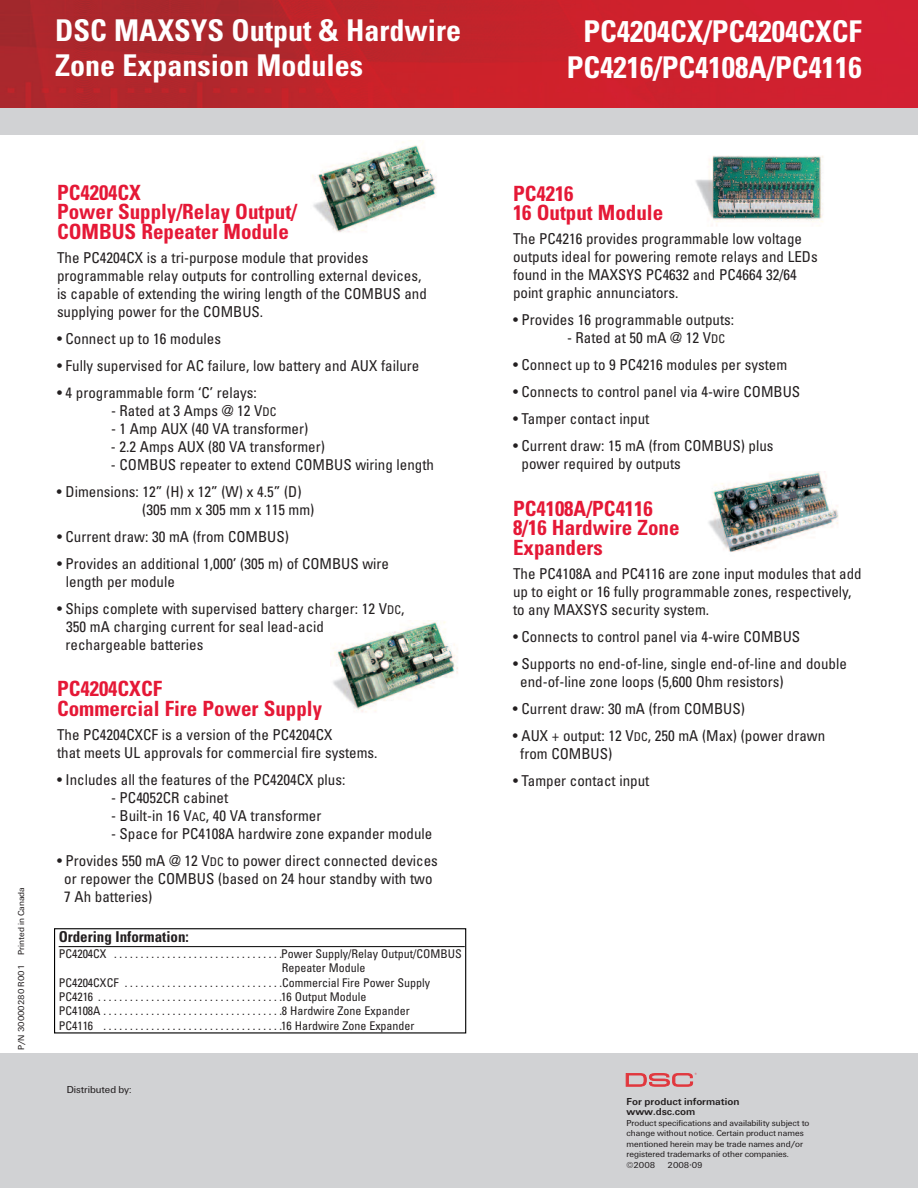
<style>
.page{position:relative;width:918px;height:1188px;background:#fff}
.page>*{position:absolute;margin:0;border:0;box-sizing:border-box;transform-origin:0 0}
.t1{font:700 condensed 30px/34.5px "Univers";color:#fff}
.t2{font:700 condensed 21px/19.5px "Univers";color:#e51836}
.t3{font:condensed 15px/18px "Univers";color:#231f20}
.t4{font:700 condensed 15px "Univers";color:#231f20}
.t5{font:condensed 12px/14.4px "Univers";color:#231f20}
.t6{font:700 10.5px/10.5px "U65 Univers";color:#231f20}
.t7{font:10.5px "U55 Univers";color:#231f20}
.t8{font:9px/10.5px "U55 Univers";color:#231f20}
.s1{font-size:12px}
</style>
<div class="page">
<img style="left:332px;top:621px;width:126px;height:91px">
<img style="left:312px;top:142px;width:125px;height:90px">
<img style="left:0;top:0;width:918px;height:108px">
<div style="left:0;top:108px;width:918px;height:27px;background:#d1d2d4"></div>
<div style="left:0;top:1054px;width:918px;height:134px;background:#d1d2d4"></div>
<svg style="left:626px;top:1073px;width:71px;height:14px"></svg>
<div style="left:54px;top:928px;width:412px;height:106px;border:1px solid #000"></div>
<hr style="left:59px;top:946px;width:406px;height:1px;background:#000">
<img style="left:695px;top:155px;width:128px;height:71px">
<img style="left:708px;top:471px;width:131px;height:81px">
<h1 class="t1" style="left:55px;top:16px;width:408px">DSC MAXSYS Output &amp; Hardwire<br>Zone Expansion Modules</h1>
<h1 class="t1" style="left:567px;top:16px;width:296px;line-height:36px;text-align:center">PC4204CX/PC4204CXCF<br>PC4216/PC4108A/PC4116</h1>
<p class="t8" style="left:17px;top:1050px;width:165px;rotate:-90deg">P/N 30000280 R001 Printed in Canada</p>
<h2 class="t2" style="left:57px;top:184px;width:242px">PC4204CX<br>Power Supply/Relay Output/<br>COMBUS Repeater Module</h2>
<p class="t3" style="left:57px;top:250px;width:371px">The PC4204CX is a tri-purpose module that provides programmable relay outputs for controlling external devices, is capable of extending the wiring length of the COMBUS and supplying power for the COMBUS.</p>
<p class="t3" style="left:57px;top:331px;width:166px">• Connect up to 16 modules</p>
<p class="t3" style="left:57px;top:358px;width:364px">• Fully supervised for AC failure, low battery and AUX failure</p>
<p class="t3" style="left:57px;top:385px;width:201px">• 4 programmable form ‘C’ relays:</p>
<p class="t3" style="left:111px;top:403px;width:167px">- Rated at 3 Amps @ 12 V<span class="s1">DC</span></p>
<p class="t3" style="left:111px;top:421px;width:199px">- 1 Amp AUX (40 VA transformer)</p>
<p class="t3" style="left:111px;top:439px;width:215px">- 2.2 Amps AUX (80 VA transformer)</p>
<p class="t3" style="left:111px;top:457px;width:325px">- COMBUS repeater to extend COMBUS wiring length</p>
<p class="t3" style="left:142px;top:484px;width:174px;text-indent:-85px">• Dimensions: 12” (H) x 12” (W) x 4.5” (D) (305 mm x 305 mm x 115 mm)</p>
<p class="t3" style="left:57px;top:529px;width:233px">• Current draw: 30 mA (from COMBUS)</p>
<p class="t3" style="left:66px;top:556px;width:325px;text-indent:-9px">• Provides an additional 1,000’ (305 m) of COMBUS wire length per module</p>
<p class="t3" style="left:66px;top:601px;width:340px;text-indent:-9px">• Ships complete with supervised battery charger: 12 V<span class="s1">DC</span>,<br>350 mA charging current for seal lead-acid rechargeable batteries</p>
<h2 class="t2" style="left:57px;top:681px;width:267px">PC4204CXCF<br>Commercial Fire Power Supply</h2>
<p class="t3" style="left:57px;top:727px;width:322px">The PC4204CXCF is a version of the PC4204CX<br>that meets UL approvals for commercial fire systems.</p>
<p class="t3" style="left:57px;top:772px;width:290px">• Includes all the features of the PC4204CX plus:</p>
<p class="t3" style="left:111px;top:790px;width:119px">- PC4052CR cabinet</p>
<p class="t3" style="left:111px;top:808px;width:212px">- Built-in 16 V<span class="s1">AC</span>, 40 VA transformer</p>
<p class="t3" style="left:111px;top:826px;width:323px">- Space for PC4108A hardwire zone expander module</p>
<p class="t3" style="left:64px;top:853px;width:375px;text-indent:-7px">• Provides 550 mA @ 12 V<span class="s1">DC</span> to power direct connected devices or repower the COMBUS (based on 24 hour standby with two<br>7 Ah batteries)</p>
<p class="t4" style="left:59px;top:931px;width:132px">Ordering Information:</p>
<p class="t5" style="left:59px;top:947px;width:405px">PC4204CX . . . . . . . . . . . . . . . . . . . . . . . . . . . . . . . .Power Supply/Relay Output/COMBUS</p>
<p class="t5" style="left:59px;top:976px;width:373px">PC4204CXCF . . . . . . . . . . . . . . . . . . . . . . . . . . . . . .Commercial Fire Power Supply PC4216 . . . . . . . . . . . . . . . . . . . . . . . . . . . . . . . . . . .16 Output Module<br>PC4108A . . . . . . . . . . . . . . . . . . . . . . . . . . . . . . . . . .8 Hardwire Zone Expander PC4116 . . . . . . . . . . . . . . . . . . . . . . . . . . . . . . . . . .16 Hardwire Zone Expander</p>
<p class="t7" style="left:67px;top:1086px;width:66px">Distributed by:</p>
<h2 class="t2" style="left:513px;top:185px;width:152px">PC4216<br>16 Output Module</h2>
<p class="t3" style="left:513px;top:231px;width:306px">The PC4216 provides programmable low voltage outputs ideal for powering remote relays and LEDs found in the MAXSYS PC4632 and PC4664 32/64 point graphic annunciators.</p>
<p class="t3" style="left:513px;top:312px;width:223px">• Provides 16 programmable outputs:</p>
<p class="t3" style="left:567px;top:330px;width:160px">- Rated at 50 mA @ 12 V<span class="s1">DC</span></p>
<p class="t3" style="left:513px;top:357px;width:276px">• Connect up to 9 PC4216 modules per system</p>
<p class="t3" style="left:513px;top:384px;width:289px">• Connects to control panel via 4-wire COMBUS</p>
<p class="t3" style="left:513px;top:411px;width:138px">• Tamper contact input</p>
<p class="t3" style="left:522px;top:438px;width:253px;text-indent:-9px">• Current draw: 15 mA (from COMBUS) plus power required by outputs</p>
<h2 class="t2" style="left:513px;top:500px;width:168px">PC4108A/PC4116<br>8/16 Hardwire Zone<br>Expanders</h2>
<p class="t3" style="left:513px;top:566px;width:350px">The PC4108A and PC4116 are zone input modules that add up to eight or 16 fully programmable zones, respectively, to any MAXSYS security system.</p>
<p class="t3" style="left:513px;top:629px;width:289px">• Connects to control panel via 4-wire COMBUS</p>
<p class="t3" style="left:520px;top:656px;width:328px;text-indent:-7px">• Supports no end-of-line, single end-of-line and double end-of-line zone loops (5,600 Ohm resistors)</p>
<p class="t3" style="left:513px;top:701px;width:233px">• Current draw: 30 mA (from COMBUS)</p>
<p class="t3" style="left:520px;top:728px;width:306px;text-indent:-7px">• AUX + output: 12 V<span class="s1">DC</span>, 250 mA (Max) (power drawn from COMBUS)</p>
<p class="t3" style="left:513px;top:773px;width:138px">• Tamper contact input</p>
<p class="t6" style="left:627px;top:1097px;width:114px">For product information www.dsc.com</p>
<p class="t8" style="left:627px;top:1118px;width:184px">Product specifications and availability subject to change without notice. Certain product names mentioned herein may be trade names and/or registered trademarks of other companies. ©2008</p>
<p class="t8" style="left:668px;top:1160px;width:37px">2008•09</p>
</div>
